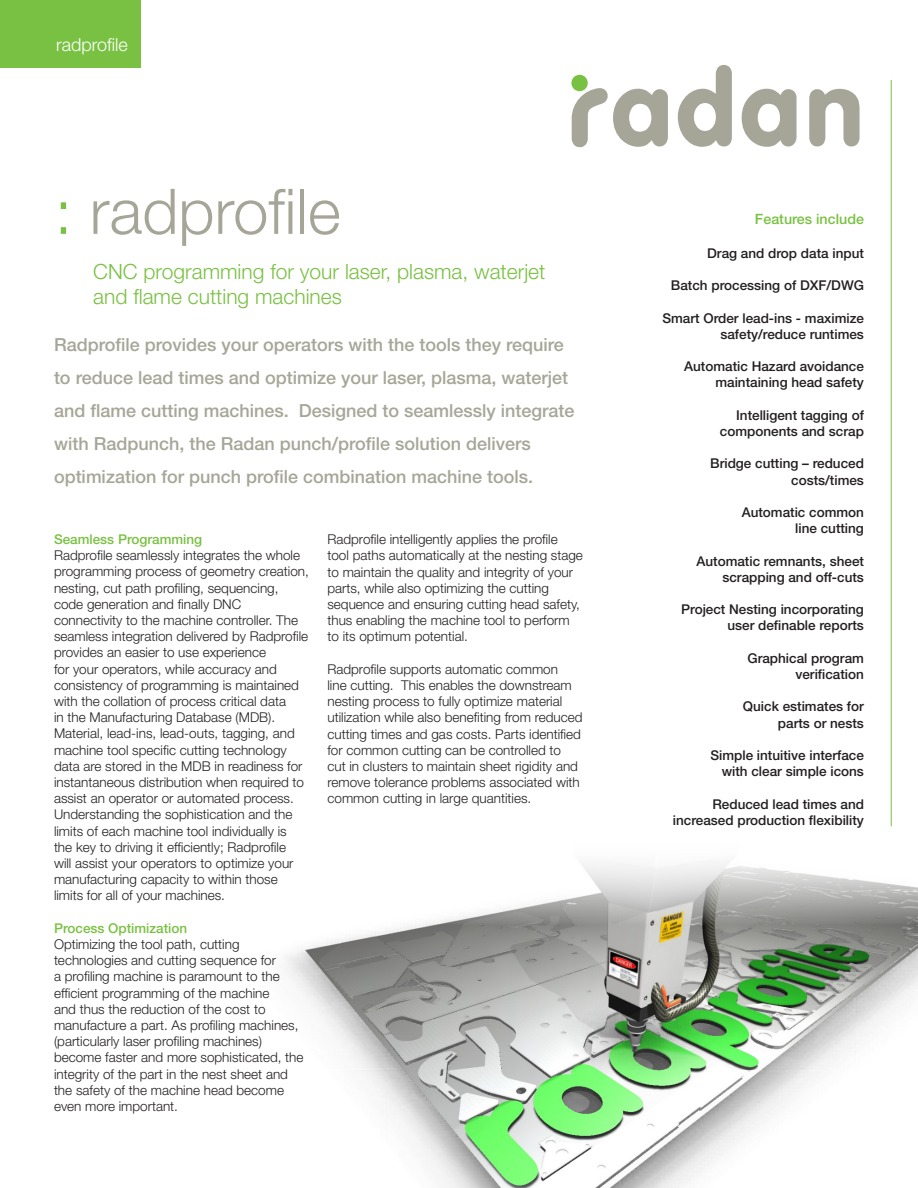
<style>
.page{position:relative;width:918px;height:1188px;background:#fff}
.page>*{position:absolute;margin:0;border:0;box-sizing:border-box;transform-origin:0 0}
.t1{font:110.25px "VAG Round";color:#a6a698}
.t2{font:300 63px "Helvetica Neue";color:#a6a698}
.t3{font:300 21px/25.2px "Helvetica Neue";color:#79c142}
.t4{font:500 18px/33px "Helvetica Neue";color:#a6a698}
.t5{font:300 18px "Helvetica Neue";color:#fff}
.t6{font:500 14.25px "Helvetica Neue";color:#79c142}
.t7{font:300 13.5px/16.2px "Helvetica Neue";color:#231f20}
.t8{font:500 13.5px/16.2px "Helvetica Neue";color:#231f20;text-align:right}
.t9{font:500 13.5px "Helvetica Neue";color:#79c142}
.s1{color:#79c142}
</style>
<div class="page">
<img style="left:285px;top:862px;width:633px;height:326px">
<hr style="left:891px;top:80px;width:1px;height:746px;background:#79c142">
<svg style="left:572px;top:75px;width:36px;height:72px"></svg>
<div style="left:0;top:0;width:140px;height:68px;background:#79c142"></div>
<p class="t5" style="left:56px;top:33px;width:73px">radprofile</p>
<p class="t2" style="left:55px;top:173px;width:287px"><span class="s1">:</span> radprofile</p>
<p class="t3" style="left:93px;top:258px;width:454px">CNC programming for your laser, plasma, waterjet and flame cutting machines</p>
<p class="t4" style="left:54px;top:328px;width:522px">Radprofile provides your operators with the tools they require to reduce lead times and optimize your laser, plasma, waterjet and flame cutting machines. Designed to seamlessly integrate with Radpunch, the Radan punch/profile solution delivers optimization for punch profile combination machine tools.</p>
<p class="t9" style="left:54px;top:531px;width:150px">Seamless Programming</p>
<p class="t7" style="left:54px;top:547px;width:256px">Radprofile seamlessly integrates the whole programming process of geometry creation, nesting, cut path profiling, sequencing, code generation and finally DNC connectivity to the machine controller. The seamless integration delivered by Radprofile provides an easier to use experience<br>for your operators, while accuracy and consistency of programming is maintained with the collation of process critical data<br>in the Manufacturing Database (MDB).<br>Material, lead-ins, lead-outs, tagging, and machine tool specific cutting technology data are stored in the MDB in readiness for instantaneous distribution when required to assist an operator or automated process.<br>Understanding the sophistication and the limits of each machine tool individually is<br>the key to driving it efficiently; Radprofile<br>will assist your operators to optimize your manufacturing capacity to within those limits for all of your machines.</p>
<p class="t9" style="left:54px;top:920px;width:135px">Process Optimization</p>
<p class="t7" style="left:54px;top:936px;width:251px">Optimizing the tool path, cutting technologies and cutting sequence for<br>a profiling machine is paramount to the efficient programming of the machine<br>and thus the reduction of the cost to manufacture a part. As profiling machines, (particularly laser profiling machines) become faster and more sophisticated, the integrity of the part in the nest sheet and the safety of the machine head become even more important.</p>
<p class="t7" style="left:327px;top:531px;width:257px">Radprofile intelligently applies the profile<br>tool paths automatically at the nesting stage to maintain the quality and integrity of your parts, while also optimizing the cutting sequence and ensuring cutting head safety, thus enabling the machine tool to perform to its optimum potential.</p>
<p class="t7" style="left:327px;top:661px;width:257px">Radprofile supports automatic common<br>line cutting. This enables the downstream nesting process to fully optimize material utilization while also benefiting from reduced cutting times and gas costs. Parts identified for common cutting can be controlled to cut in clusters to maintain sheet rigidity and remove tolerance problems associated with common cutting in large quantities.</p>
<p class="t1" style="left:610px;top:46px;width:258px">adan</p>
<p class="t6" style="left:755px;top:211px;width:111px">Features include</p>
<p class="t8" style="left:707px;top:245px;width:158px">Drag and drop data input</p>
<p class="t8" style="left:671px;top:277px;width:195px">Batch processing of DXF/DWG</p>
<p class="t8" style="left:662px;top:310px;width:203px">Smart Order lead-ins - maximize safety/reduce runtimes</p>
<p class="t8" style="left:684px;top:358px;width:181px">Automatic Hazard avoidance maintaining head safety</p>
<p class="t8" style="left:720px;top:407px;width:146px">Intelligent tagging of components and scrap</p>
<p class="t8" style="left:710px;top:455px;width:155px">Bridge cutting – reduced costs/times</p>
<p class="t8" style="left:742px;top:504px;width:124px">Automatic common line cutting</p>
<p class="t8" style="left:696px;top:553px;width:169px">Automatic remnants, sheet scrapping and off-cuts</p>
<p class="t8" style="left:681px;top:601px;width:184px">Project Nesting incorporating user definable reports</p>
<p class="t8" style="left:747px;top:650px;width:118px">Graphical program verification</p>
<p class="t8" style="left:743px;top:698px;width:123px">Quick estimates for parts or nests</p>
<p class="t8" style="left:710px;top:747px;width:155px">Simple intuitive interface with clear simple icons</p>
<p class="t8" style="left:673px;top:796px;width:193px">Reduced lead times and increased production flexibility</p>
</div>
